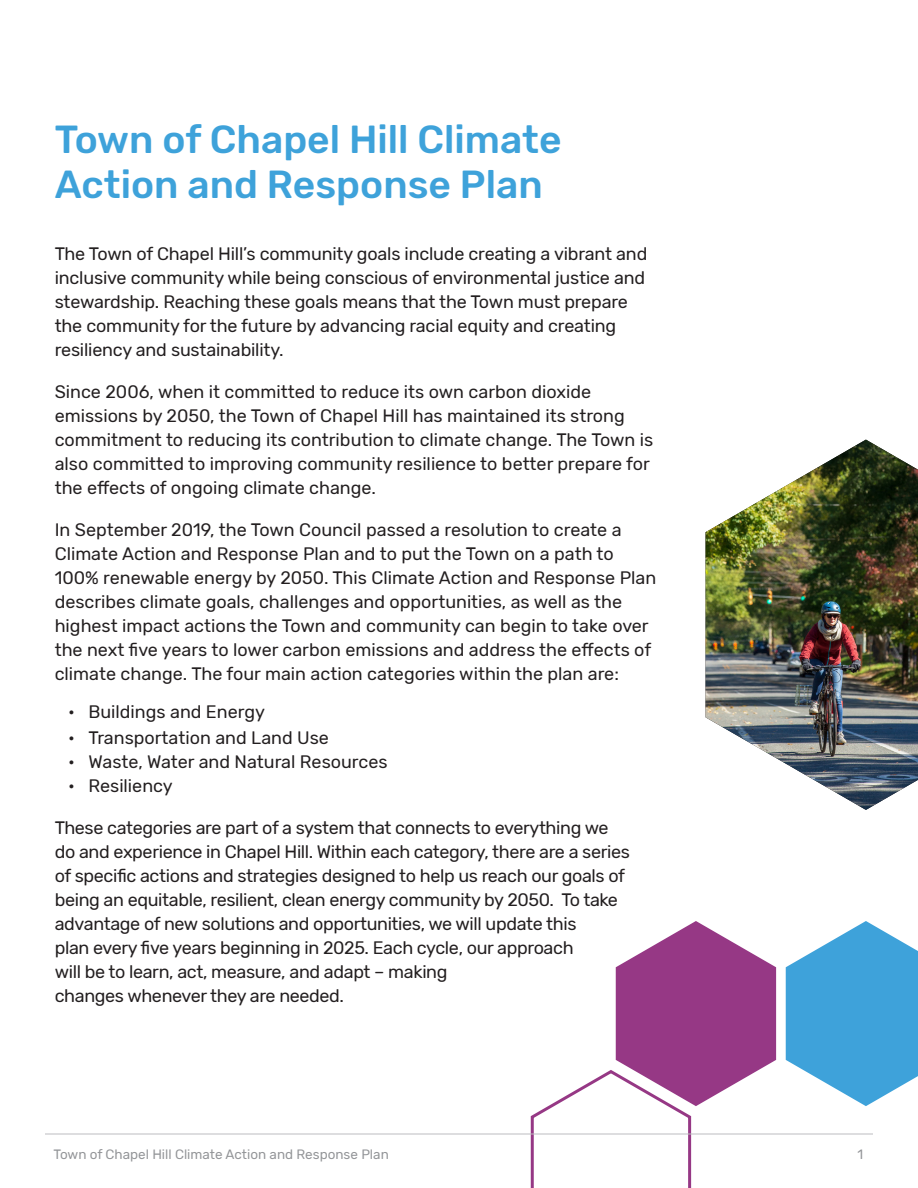
<style>
.page{position:relative;width:918px;height:1188px;background:#fff}
.page>*{position:absolute;margin:0;border:0;box-sizing:border-box;transform-origin:0 0}
.Large_title{font:500 39px/45px "Rubik";color:#3ea2da}
.Section_Title{font:18px/24px "Rubik";color:#231f20}
.Body_Text{font:18px/24px "Rubik";letter-spacing:-.02em;color:#231f20}
.Body_Text-2{font:18px "Rubik";color:#231f20}
.t1{font:13.5px "Rubik";color:#939598}
</style>
<div class="page">
<svg style="left:786px;top:921px;width:132px;height:185px"></svg>
<img style="left:706px;top:440px;width:212px;height:370px">
<svg style="left:528px;top:921px;width:248px;height:267px"></svg>
<hr style="left:45px;top:1134px;width:828px;height:1px;background:#bcbdc0">
<p class="Large_title" style="left:55px;top:118px;width:508px">Town of Chapel Hill Climate<br>Action and Response Plan</p>
<p class="Section_Title" style="left:55px;top:243px;width:594px">The Town of Chapel Hill’s community goals include creating a vibrant and inclusive community while being conscious of environmental justice and stewardship. Reaching these goals means that the Town must prepare the community for the future by advancing racial equity and creating resiliency and sustainability.</p>
<p class="Section_Title" style="left:55px;top:381px;width:600px">Since 2006, when it committed to reduce its own carbon dioxide emissions by 2050, the Town of Chapel Hill has maintained its strong commitment to reducing its contribution to climate change. The Town is also committed to improving community resilience to better prepare for the effects of ongoing climate change.</p>
<p class="Section_Title" style="left:55px;top:519px;width:603px">In September 2019, the Town Council passed a resolution to create a Climate Action and Response Plan and to put the Town on a path to 100% renewable energy by 2050. This Climate Action and Response Plan describes climate goals, challenges and opportunities, as well as the highest impact actions the Town and community can begin to take over the next five years to lower carbon emissions and address the effects of climate change. The four main action categories within the plan are:</p>
<p class="Body_Text-2" style="left:68px;top:701px;width:198px">• Buildings and Energy</p>
<p class="Body_Text-2" style="left:68px;top:728px;width:262px">• Transportation and Land Use</p>
<p class="Body_Text-2" style="left:68px;top:752px;width:321px">• Waste, Water and Natural Resources</p>
<p class="Body_Text-2" style="left:68px;top:776px;width:106px">• Resiliency</p>
<p class="Body_Text" style="left:55px;top:817px;width:577px">These categories are part of a system that connects to everything we do and experience in Chapel Hill. Within each category, there are a series of specific actions and strategies designed to help us reach our goals of being an equitable, resilient, clean energy community by 2050. To take advantage of new solutions and opportunities, we will update this<br>plan every five years beginning in 2025. Each cycle, our approach<br>will be to learn, act, measure, and adapt – making<br>changes whenever they are needed.</p>
<p class="t1" style="left:54px;top:1147px;width:337px">Town of Chapel Hill Climate Action and Response Plan</p>
<p class="t1" style="left:858px;top:1147px;width:7px">1</p>
</div>
